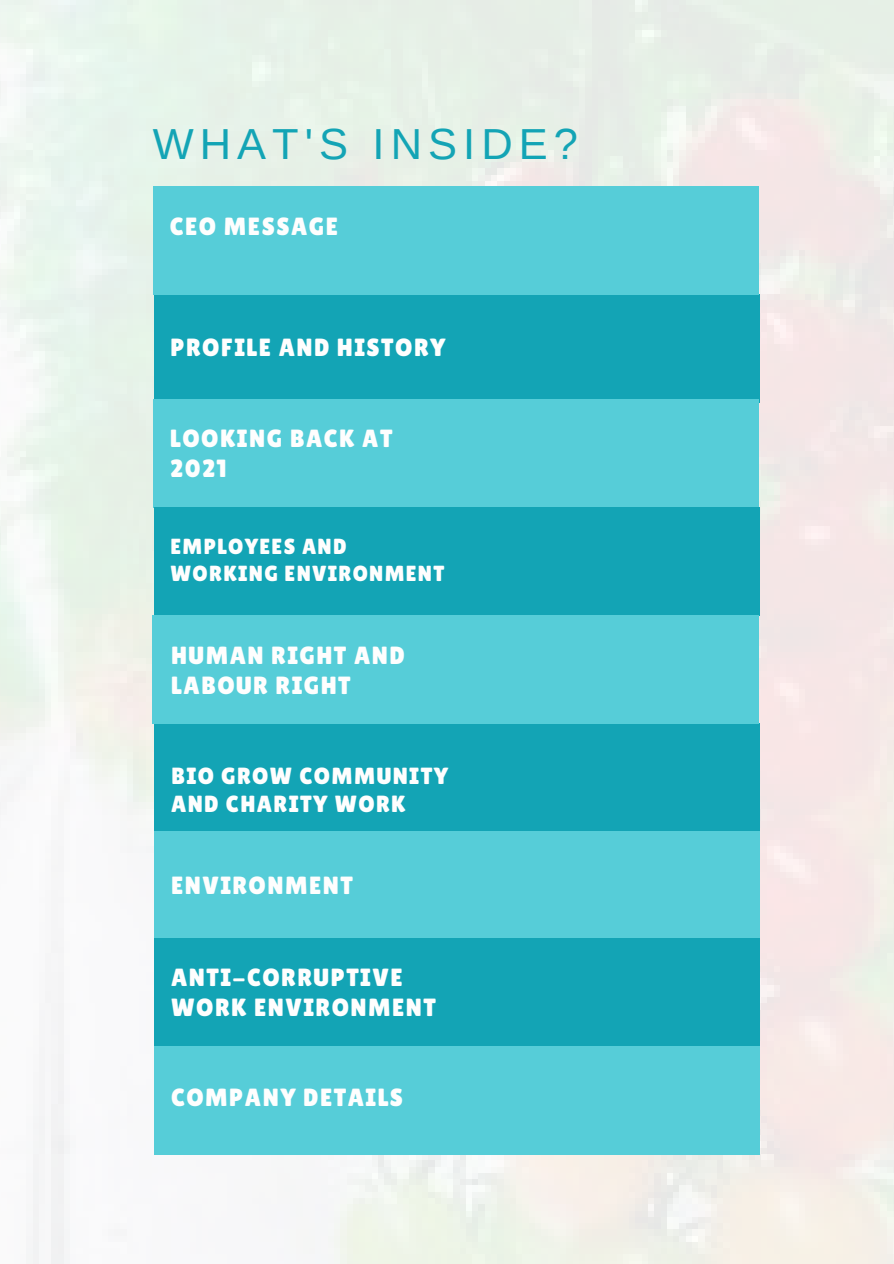
<style>
.page{position:relative;width:894px;height:1264px;background:#fff}
.page>*{position:absolute;margin:0;border:0;box-sizing:border-box;transform-origin:0 0}
.t1{font:43.35px "Arimo";letter-spacing:.14em;color:#13a4b5}
.t2{font:24.9px/30.5px "Lilita One";letter-spacing:.06em;color:#fefefe}
.t3{font:23.4px/28.2px "Lilita One";letter-spacing:.06em;color:#fefefe}
.t4{font:21.9px/27px "Lilita One";letter-spacing:.06em;color:#fefefe}
</style>
<div class="page">
<img style="left:0;top:0;width:893px;height:1263px">
<div style="left:154px;top:294px;width:604px;height:108px;background:#13a4b5"></div>
<div style="left:154px;top:399px;width:604px;height:108px;background:#56cdd8"></div>
<div style="left:153px;top:186px;width:605px;height:108px;background:#56cdd8"></div>
<div style="left:154px;top:507px;width:604px;height:108px;background:#13a4b5"></div>
<div style="left:154px;top:723px;width:604px;height:108px;background:#13a4b5"></div>
<div style="left:154px;top:831px;width:604px;height:109px;background:#56cdd8"></div>
<div style="left:154px;top:938px;width:604px;height:108px;background:#13a4b5"></div>
<div style="left:154px;top:1046px;width:604px;height:108px;background:#56cdd8"></div>
<div style="left:153px;top:615px;width:605px;height:108px;background:#56cdd8"></div>
<h1 class="t1" style="left:153px;top:120px;width:426px">WHAT'S INSIDE?</h1>
<p class="t2" style="left:170px;top:211px;width:170px">CEO MESSAGE</p>
<p class="t2" style="left:170px;top:332px;width:276px">PROFILE AND HISTORY</p>
<p class="t2" style="left:170px;top:423px;width:224px">LOOKING BACK AT<br>2021</p>
<p class="t4" style="left:170px;top:533px;width:275px">EMPLOYEES AND<br>WORKING ENVIRONMENT</p>
<p class="t2" style="left:171px;top:639px;width:235px">HUMAN RIGHT AND<br>LABOUR RIGHT</p>
<p class="t3" style="left:171px;top:761px;width:278px">BIO GROW COMMUNITY<br>AND CHARITY WORK</p>
<p class="t2" style="left:171px;top:869px;width:183px">ENVIRONMENT</p>
<p class="t2" style="left:171px;top:961px;width:266px">ANTI-CORRUPTIVE<br>WORK ENVIRONMENT</p>
<p class="t2" style="left:171px;top:1082px;width:233px">COMPANY DETAILS</p>
</div>
